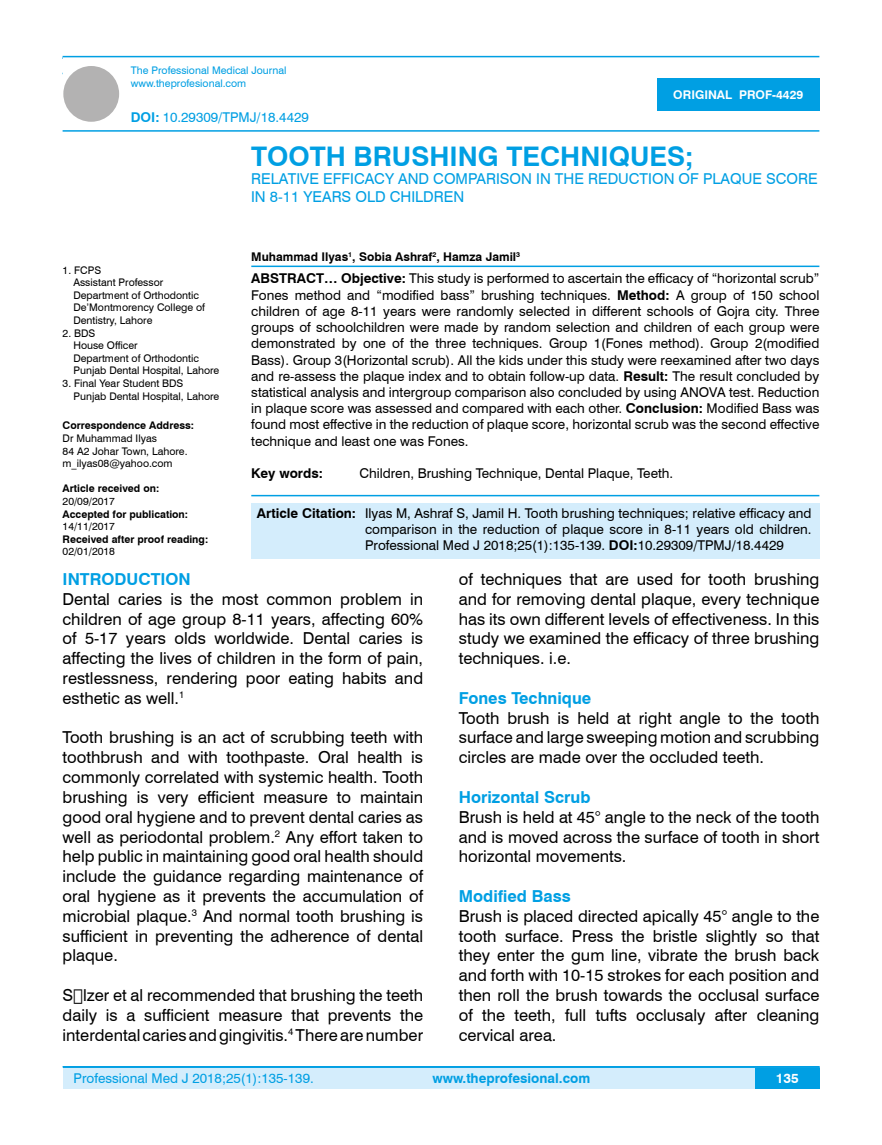
<style>
.page{position:relative;width:882px;height:1145px;background:#fff}
.page>*{position:absolute;margin:0;border:0;box-sizing:border-box;transform-origin:0 0}
.t1{font:700 27px "Swiss 721 BT";color:#009fe3}
.t2{font:16.5px/19.8px "Swiss 721 BT";color:#000;text-align:justify}
.t3{font:700 16.5px "Swiss 721 BT";color:#009fe3}
.t4{font:15px/18px "Swiss 721 BT";color:#009fe3}
.t5{font:13.5px/16.2px "Swiss 721 BT";color:#000;text-align:justify}
.t6{font:13.5px "Swiss 721 BT";color:#009fe3}
.t7{font:700 13.5px "Swiss 721 BT";color:#009fe3}
.t8{font:700 13.5px "Swiss 721 BT";color:#000}
.t9{font:700 13.5px "Swiss 721 BT";color:#fff}
.t10{font:700 12px "Swiss 721 BT";color:#000}
.t11{font:700 12px "Swiss 721 BT";color:#fff}
.t12{font:10.5px/12.6px "Swiss 721 BT";color:#000}
.t13{font:700 10.5px "Swiss 721 BT";color:#000}
.t14{font:10.5px/12.6px "Swiss 721 BT";color:#009fe3}
.s1{font-weight:700}
</style>
<div class="page">
<div style="left:63px;top:1067px;width:756px;height:21px;background:#d4edfc"></div>
<hr style="left:63px;top:1066px;width:756px;height:2px;background:#009fe3">
<div style="left:754px;top:1068px;width:65px;height:20px;background:#009fe3"></div>
<hr style="left:63px;top:56px;width:756px;height:1px;background:#009fe3">
<hr style="left:63px;top:130px;width:756px;height:2px;background:#009fe3">
<div style="left:63px;top:66px;width:56px;height:56px;background:#b3b2b2;border-radius:50%"></div>
<div style="left:657px;top:78px;width:162px;height:33px;background:#009fe3"></div>
<hr style="left:251px;top:265px;width:568px;height:2px;background:#009fe3">
<hr style="left:251px;top:495px;width:568px;height:1px;background:#009fe3">
<div style="left:251px;top:503px;width:568px;height:55px;background:#d4edfc"></div>
<p class="t14" style="left:131px;top:64px;width:157px">The Professional Medical Journal www.theprofesional.com</p>
<p class="t6" style="left:131px;top:108px;width:179px"><span class="s1">DOI:</span> 10.29309/TPMJ/18.4429</p>
<p class="t11" style="left:673px;top:87px;width:131px">ORIGINAL PROF-4429</p>
<p class="t12" style="left:73px;top:263px;width:133px;text-indent:-11px">1. FCPS<br>Assistant Professor<br>Department of Orthodontic<br>De’Montmorency College of<br>Dentistry, Lahore</p>
<p class="t12" style="left:73px;top:326px;width:147px;text-indent:-11px">2. BDS<br>House Officer<br>Department of Orthodontic<br>Punjab Dental Hospital, Lahore</p>
<p class="t12" style="left:73px;top:376px;width:147px;text-indent:-11px">3. Final Year Student BDS<br>Punjab Dental Hospital, Lahore</p>
<p class="t13" style="left:63px;top:418px;width:133px">Correspondence Address:</p>
<p class="t12" style="left:63px;top:431px;width:126px">Dr Muhammad Ilyas<br>84 A2 Johar Town, Lahore. m_ilyas08@yahoo.com</p>
<p class="t13" style="left:63px;top:481px;width:98px">Article received on:</p>
<p class="t12" style="left:63px;top:494px;width:54px">20/09/2017</p>
<p class="t13" style="left:63px;top:506px;width:127px">Accepted for publication:</p>
<p class="t12" style="left:63px;top:520px;width:54px">14/11/2017</p>
<p class="t13" style="left:63px;top:532px;width:147px">Received after proof reading:</p>
<p class="t12" style="left:63px;top:545px;width:54px">02/01/2018</p>
<h1 class="t1" style="left:251px;top:137px;width:443px">TOOTH BRUSHING TECHNIQUES;</h1>
<p class="t4" style="left:251px;top:169px;width:567px">RELATIVE EFFICACY AND COMPARISON IN THE REDUCTION OF PLAQUE SCORE<br>IN 8-11 YEARS OLD CHILDREN</p>
<p class="t10" style="left:251px;top:248px;width:270px">Muhammad Ilyas<sup>1</sup>, Sobia Ashraf<sup>2</sup>, Hamza Jamil<sup>3</sup></p>
<p class="t5" style="left:251px;top:270px;width:569px"><span class="s1">ABSTRACT… Objective:</span> This study is performed to ascertain the efficacy of “horizontal scrub” Fones method and “modified bass” brushing techniques. <span class="s1">Method:</span> A group of 150 school children of age 8-11 years were randomly selected in different schools of Gojra city. Three groups of schoolchildren were made by random selection and children of each group were demonstrated by one of the three techniques. Group 1(Fones method). Group 2(modified Bass). Group 3(Horizontal scrub). All the kids under this study were reexamined after two days and re-assess the plaque index and to obtain follow-up data. <span class="s1">Result:</span> The result concluded by statistical analysis and intergroup comparison also concluded by using ANOVA test. Reduction in plaque score was assessed and compared with each other. <span class="s1">Conclusion:</span> Modified Bass was found most effective in the reduction of plaque score, horizontal scrub was the second effective technique and least one was Fones.</p>
<p class="t8" style="left:251px;top:464px;width:73px">Key words:</p>
<p class="t5" style="left:359px;top:464px;width:315px">Children, Brushing Technique, Dental Plaque, Teeth.</p>
<p class="t5" style="left:365px;top:504px;width:447px;text-indent:-108px"><span class="s1">Article Citation:</span> Ilyas M, Ashraf S, Jamil H. Tooth brushing techniques; relative efficacy and comparison in the reduction of plaque score in 8-11 years old children.<br>Professional Med J 2018;25(1):135-139. <span class="s1">DOI:</span>10.29309/TPMJ/18.4429</p>
<p class="t3" style="left:63px;top:568px;width:130px">INTRODUCTION</p>
<p class="t2" style="left:63px;top:588px;width:362px">Dental caries is the most common problem in children of age group 8-11 years, affecting 60% of 5-17 years olds worldwide. Dental caries is affecting the lives of children in the form of pain, restlessness, rendering poor eating habits and esthetic as well.<sup>1</sup></p>
<p class="t2" style="left:63px;top:727px;width:362px">Tooth brushing is an act of scrubbing teeth with toothbrush and with toothpaste. Oral health is commonly correlated with systemic health. Tooth brushing is very efficient measure to maintain good oral hygiene and to prevent dental caries as well as periodontal problem.<sup>2</sup> Any effort taken to help public in maintaining good oral health should include the guidance regarding maintenance of oral hygiene as it prevents the accumulation of microbial plaque.<sup>3</sup> And normal tooth brushing is sufficient in preventing the adherence of dental plaque.</p>
<p class="t2" style="left:63px;top:984px;width:362px">Sӓlzer et al recommended that brushing the teeth daily is a sufficient measure that prevents the interdental caries and gingivitis.<sup>4</sup> There are number</p>
<p class="t2" style="left:458px;top:568px;width:362px">of techniques that are used for tooth brushing and for removing dental plaque, every technique has its own different levels of effectiveness. In this study we examined the efficacy of three brushing techniques. i.e.</p>
<p class="t3" style="left:458px;top:686px;width:134px">Fones Technique</p>
<p class="t2" style="left:458px;top:707px;width:362px">Tooth brush is held at right angle to the tooth surface and large sweeping motion and scrubbing circles are made over the occluded teeth.</p>
<p class="t3" style="left:458px;top:785px;width:133px">Horizontal Scrub</p>
<p class="t2" style="left:458px;top:806px;width:362px">Brush is held at 45° angle to the neck of the tooth and is moved across the surface of tooth in short horizontal movements.</p>
<p class="t3" style="left:458px;top:884px;width:113px">Modified Bass</p>
<p class="t2" style="left:458px;top:905px;width:362px">Brush is placed directed apically 45° angle to the tooth surface. Press the bristle slightly so that they enter the gum line, vibrate the brush back and forth with 10-15 strokes for each position and then roll the brush towards the occlusal surface of the teeth, full tufts occlusaly after cleaning cervical area.</p>
<p class="t6" style="left:74px;top:1069px;width:241px">Professional Med J 2018;25(1):135-139.</p>
<p class="t7" style="left:432px;top:1069px;width:159px">www.theprofesional.com</p>
<p class="t9" style="left:775px;top:1069px;width:24px">135</p>
</div>
